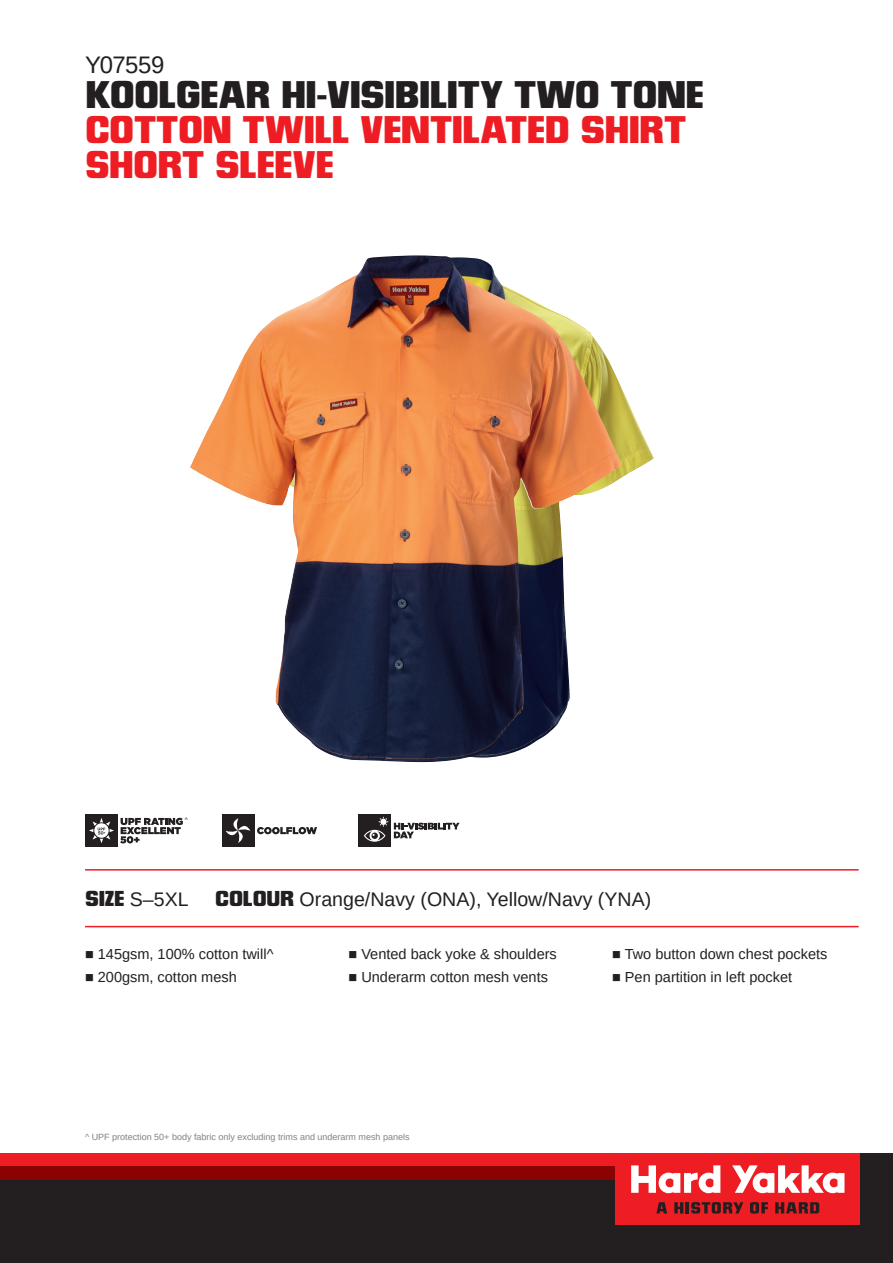
<style>
.page{position:relative;width:893px;height:1263px;background:#fff}
.page>*{position:absolute;margin:0;border:0;box-sizing:border-box;transform-origin:0 0}
.Page_Heading{font:34.95px/35px "Neographik";letter-spacing:-.01em;color:#ee1d23}
.Page_Heading-2{font:23.85px "Arimo";letter-spacing:-.025em;color:#231f20}
.Product_Size_Colour{font:19.65px "Arimo";color:#231f20}
.Product_F_Bs{font:14.55px "Arimo";color:#231f20}
.Footnote{font:9px "Arimo";color:#808285}
.t1{font:6.6px "Arimo";color:#231f20}
.s1{color:#231f20}
.s2{font-family:"Neographik"}
</style>
<div class="page">
<div style="left:0;top:1153px;width:893px;height:110px;background:#231f20"></div>
<div style="left:0;top:1153px;width:701px;height:13px;background:#ee1d23"></div>
<div style="left:0;top:1166px;width:701px;height:14px;background:#8b0202"></div>
<div style="left:616px;top:1153px;width:244px;height:71px;background:#ee1d23"></div>
<svg style="left:732px;top:1165px;width:112px;height:28px"></svg>
<svg style="left:631px;top:1165px;width:89px;height:28px"></svg>
<svg style="left:656px;top:1202px;width:11px;height:11px"></svg>
<svg style="left:750px;top:1202px;width:18px;height:11px"></svg>
<svg style="left:775px;top:1202px;width:44px;height:11px"></svg>
<svg style="left:674px;top:1202px;width:69px;height:11px"></svg>
<hr style="left:85px;top:869px;width:774px;height:1px;background:#ee1d23">
<hr style="left:85px;top:926px;width:774px;height:1px;background:#ee1d23">
<img style="left:190px;top:255px;width:432px;height:507px">
<div style="left:85px;top:814px;width:33px;height:33px;background:#231f20"></div>
<svg style="left:89px;top:818px;width:25px;height:25px"></svg>
<svg style="left:120px;top:818px;width:63px;height:25px"></svg>
<div style="left:222px;top:814px;width:32px;height:33px;background:#231f20"></div>
<svg style="left:226px;top:818px;width:24px;height:25px"></svg>
<svg style="left:257px;top:827px;width:60px;height:7px"></svg>
<div style="left:358px;top:814px;width:33px;height:33px;background:#231f20"></div>
<svg style="left:364px;top:816px;width:96px;height:26px"></svg>
<p class="Page_Heading-2" style="left:85px;top:50px;width:81px">Y07559</p>
<p class="Page_Heading" style="left:85px;top:77px;width:620px"><span class="s1">KOOLGEAR HI-VISIBILITY TWO TONE<br></span>COTTON TWILL VENTILATED SHIRT<br>SHORT SLEEVE</p>
<p class="t1" style="left:185px;top:815px;width:5px">^</p>
<p class="Product_Size_Colour" style="left:85px;top:886px;width:105px"><span class="s2">SIZE</span> S–5XL</p>
<p class="Product_Size_Colour" style="left:215px;top:886px;width:438px"><span class="s2">COLOUR</span> Orange/Navy (ONA), Yellow/Navy (YNA)</p>
<p class="Product_F_Bs" style="left:85px;top:944px;width:190px">■ 145gsm, 100% cotton twill^</p>
<p class="Product_F_Bs" style="left:85px;top:967px;width:153px">■ 200gsm, cotton mesh</p>
<p class="Product_F_Bs" style="left:349px;top:944px;width:210px">■ Vented back yoke &amp; shoulders</p>
<p class="Product_F_Bs" style="left:349px;top:967px;width:201px">■ Underarm cotton mesh vents</p>
<p class="Product_F_Bs" style="left:612px;top:944px;width:217px">■ Two button down chest pockets</p>
<p class="Product_F_Bs" style="left:612px;top:967px;width:182px">■ Pen partition in left pocket</p>
<p class="Footnote" style="left:85px;top:1131px;width:326px">^ UPF protection 50+ body fabric only excluding trims and underarm mesh panels</p>
</div>
